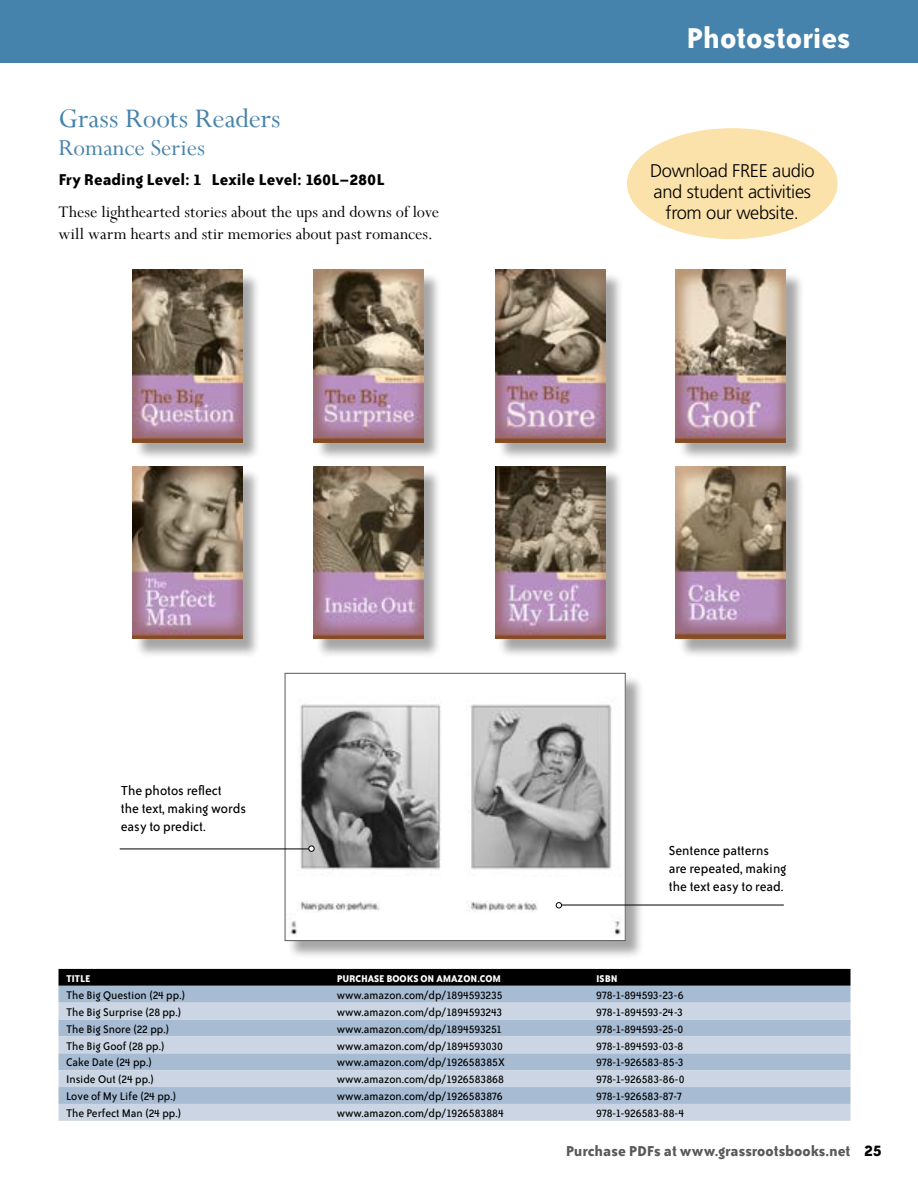
<style>
.page{position:relative;width:918px;height:1188px;background:#fff}
.page>*{position:absolute;margin:0;border:0;box-sizing:border-box;transform-origin:0 0}
.t1{font:700 33px "Bailey Sans ITC";color:#fff}
.t2{font:30px "Perpetua";color:#4683ac}
.t3{font:25.5px "Perpetua";color:#4683ac}
.t4{font:300 18.3px/21.1px "Frutiger LT Std";letter-spacing:-.02em;color:#000;text-align:center}
.t5{font:18px/22.5px "Perpetua";color:#000}
.t6{font:700 18px "Bailey Sans ITC";color:#000}
.t7{font:700 16.5px "Bailey Sans ITC";color:#58595b}
.t8{font:15px/18px "Bailey Sans ITC";color:#000}
.t9{font:12.75px "Bailey Sans ITC";color:#000}
.t10{font:12.75px "Bailey Sans ITC";letter-spacing:-.02em;color:#000}
.t11{font:12.75px "Bailey Sans ITC";letter-spacing:-.025em;color:#000}
.t12{font:700 11.25px "Bailey Sans ITC";color:#fff}
.s1{font-size:18px;color:#000}
</style>
<div class="page">
<div style="left:0;top:0;width:918px;height:63px;background:#4683ac"></div>
<div style="left:316px;top:469px;width:126px;height:189px;background:#000;opacity:.35"></div>
<img style="left:313px;top:466px;width:110px;height:173px">
<div style="left:58px;top:969px;width:792px;height:17px;background:#000"></div>
<div style="left:58px;top:986px;width:792px;height:17px;background:#a7bbd3"></div>
<svg style="left:58px;top:1003px;width:792px;height:118px;background:#bccadc"></svg>
<div style="left:287px;top:676px;width:357px;height:283px;background:#000;opacity:.35"></div>
<img style="left:287px;top:676px;width:336px;height:263px">
<div style="left:285px;top:673px;width:340px;height:268px;border:1px solid #58595b"></div>
<hr style="left:120px;top:849px;width:189px;height:1px;background:#000">
<div style="left:308px;top:846px;width:7px;height:6px;border:1px solid #000;border-radius:50%"></div>
<hr style="left:560px;top:905px;width:224px;height:1px;background:#000">
<svg style="left:556px;top:902px;width:6px;height:6px"></svg>
<div style="left:498px;top:469px;width:126px;height:189px;background:#000;opacity:.35"></div>
<img style="left:495px;top:466px;width:110px;height:173px">
<div style="left:316px;top:272px;width:126px;height:189px;background:#000;opacity:.35"></div>
<img style="left:313px;top:270px;width:110px;height:172px">
<div style="left:135px;top:272px;width:126px;height:189px;background:#000;opacity:.35"></div>
<img style="left:132px;top:270px;width:110px;height:172px">
<div style="left:498px;top:272px;width:126px;height:189px;background:#000;opacity:.35"></div>
<img style="left:495px;top:270px;width:110px;height:172px">
<div style="left:678px;top:272px;width:126px;height:189px;background:#000;opacity:.35"></div>
<img style="left:676px;top:270px;width:110px;height:172px">
<div style="left:135px;top:469px;width:126px;height:189px;background:#000;opacity:.35"></div>
<img style="left:132px;top:466px;width:110px;height:173px">
<div style="left:678px;top:469px;width:126px;height:189px;background:#000;opacity:.35"></div>
<img style="left:676px;top:466px;width:110px;height:173px">
<div style="left:627px;top:128px;width:211px;height:111px;background:#fbe1aa;border-radius:50%"></div>
<h2 class="t2" style="left:58px;top:99px;width:224px">Grass Roots Readers</h2>
<h3 class="t3" style="left:58px;top:132px;width:148px">Romance Series</h3>
<h3 class="t6" style="left:58px;top:170px;width:328px">Fry Reading Level: 1 Lexile Level: 160L–280L</h3>
<h3 class="t5" style="left:58px;top:200px;width:382px">These lighthearted stories about the ups and downs of love will warm hearts and stir memories about past romances.</h3>
<h1 class="t1" style="left:686px;top:21px;width:166px">Photostories</h1>
<h3 class="t4" style="left:650px;top:160px;width:166px">Download FREE audio and student activities from our website.</h3>
<p class="t8" style="left:121px;top:782px;width:127px">The photos reflect<br>the text, making words easy to predict.</p>
<p class="t8" style="left:669px;top:841px;width:119px">Sentence patterns are repeated, making the text easy to read.</p>
<p class="t12" style="left:66px;top:972px;width:26px">TITLE</p>
<p class="t12" style="left:337px;top:972px;width:166px">PURCHASE BOOKS ON AMAZON.COM</p>
<p class="t12" style="left:596px;top:972px;width:23px">ISBN</p>
<p class="t9" style="left:66px;top:988px;width:121px">The Big Question (24 pp.)</p>
<p class="t9" style="left:337px;top:988px;width:167px">www.amazon.com/dp/1894593235</p>
<p class="t10" style="left:596px;top:988px;width:89px">978-1-894593-23-6</p>
<p class="t9" style="left:66px;top:1005px;width:117px">The Big Surprise (28 pp.)</p>
<p class="t9" style="left:337px;top:1005px;width:167px">www.amazon.com/dp/1894593243</p>
<p class="t11" style="left:596px;top:1005px;width:89px">978-1-894593-24-3</p>
<p class="t9" style="left:66px;top:1022px;width:105px">The Big Snore (22 pp.)</p>
<p class="t9" style="left:337px;top:1022px;width:167px">www.amazon.com/dp/1894593251</p>
<p class="t11" style="left:596px;top:1022px;width:89px">978-1-894593-25-0</p>
<p class="t9" style="left:66px;top:1039px;width:100px">The Big Goof (28 pp.)</p>
<p class="t9" style="left:337px;top:1039px;width:168px">www.amazon.com/dp/1894593030</p>
<p class="t10" style="left:596px;top:1039px;width:89px">978-1-894593-03-8</p>
<p class="t9" style="left:66px;top:1056px;width:88px">Cake Date (24 pp.)</p>
<p class="t9" style="left:337px;top:1056px;width:170px">www.amazon.com/dp/192658385X</p>
<p class="t9" style="left:596px;top:1056px;width:89px">978-1-926583-85-3</p>
<p class="t9" style="left:66px;top:1073px;width:90px">Inside Out (24 pp.)</p>
<p class="t9" style="left:337px;top:1073px;width:168px">www.amazon.com/dp/1926583868</p>
<p class="t9" style="left:596px;top:1073px;width:90px">978-1-926583-86-0</p>
<p class="t9" style="left:66px;top:1090px;width:112px">Love of My Life (24 pp.)</p>
<p class="t9" style="left:337px;top:1090px;width:167px">www.amazon.com/dp/1926583876</p>
<p class="t9" style="left:596px;top:1090px;width:88px">978-1-926583-87-7</p>
<p class="t9" style="left:66px;top:1107px;width:117px">The Perfect Man (24 pp.)</p>
<p class="t9" style="left:337px;top:1107px;width:168px">www.amazon.com/dp/1926583884</p>
<p class="t9" style="left:596px;top:1107px;width:90px">978-1-926583-88-4</p>
<p class="t7" style="left:566px;top:1142px;width:318px">Purchase PDFs at www.grassrootsbooks.net <span class="s1">25</span></p>
</div>
